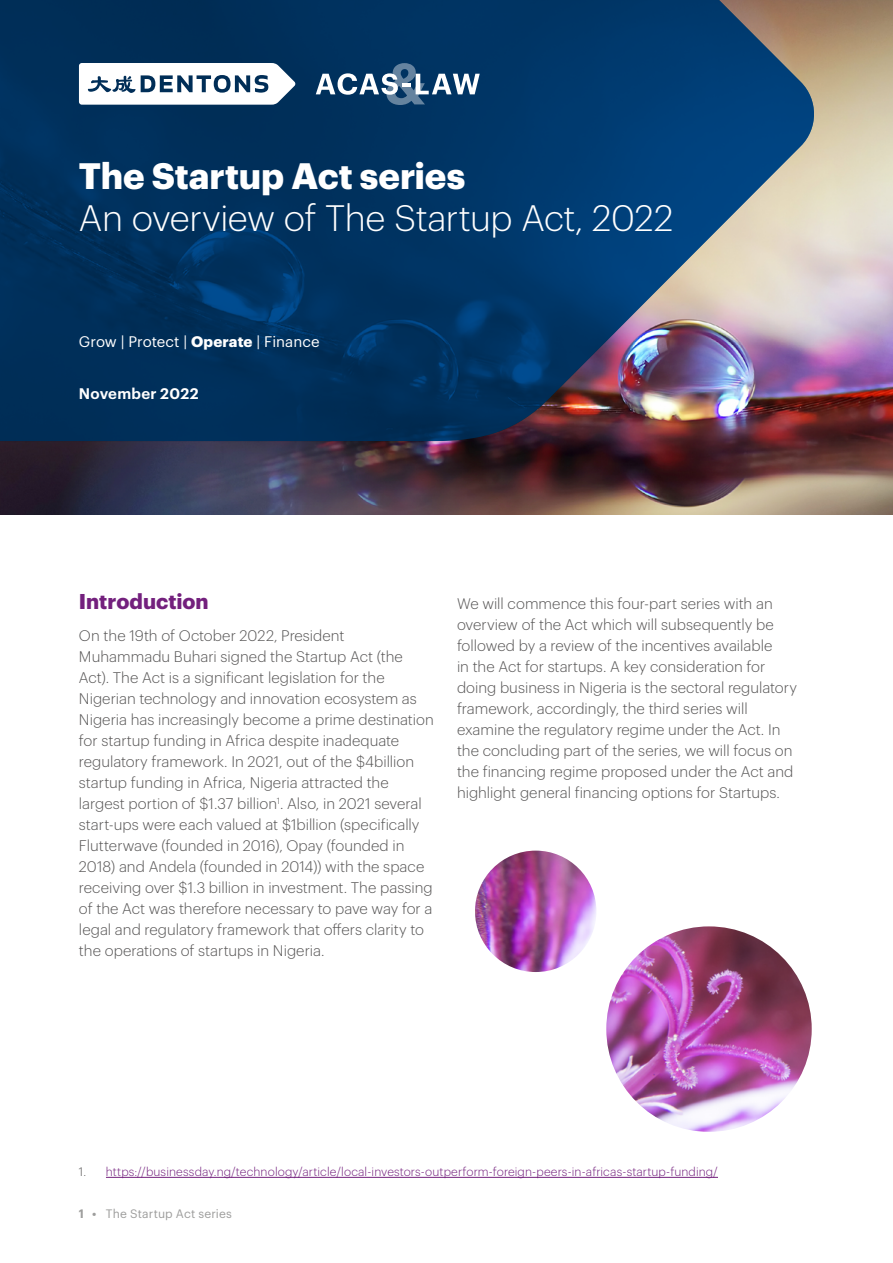
<style>
.page{position:relative;width:893px;height:1263px;background:#fff}
.page>*{position:absolute;margin:0;border:0;box-sizing:border-box;transform-origin:0 0}
.t1{font:300 36px "Dentons Sans";letter-spacing:-.015em;color:#fff}
.t2{font:700 36px "Dentons Sans";color:#fff}
.t3{font:700 21px "Dentons Sans";color:#73207d}
.t4{font:300 15px/21px "Dentons Sans";color:#555454}
.t5{font:15px "Dentons Sans";color:#fff}
.t6{font:600 15px "Dentons Sans";letter-spacing:.02em;color:#fff}
.t7{font:300 12px "Dentons Sans";letter-spacing:.01em;color:#73207d}
.t8{font:12px "Dentons Sans";letter-spacing:.015em;color:#9d9d9c}
.s1{font-weight:700}
.s2{color:#555454}
.s3{font-weight:600}
</style>
<div class="page">
<img style="left:0;top:0;width:893px;height:514px">
<svg style="left:0;top:0;width:818px;height:441px;background:#1c426a"></svg>
<hr style="left:106px;top:1177px;width:612px;height:1px;background:#73207d">
<img style="left:606px;top:926px;width:206px;height:206px;border-radius:103px">
<img style="left:475px;top:850px;width:121px;height:122px;border-radius:61px">
<svg style="left:79px;top:63px;width:217px;height:42px"></svg>
<svg style="left:316px;top:63px;width:164px;height:42px"></svg>
<h1 class="t2" style="left:79px;top:148px;width:388px">The Startup Act series</h1>
<h1 class="t1" style="left:79px;top:192px;width:596px">An overview of The Startup Act, 2022</h1>
<p class="t5" style="left:79px;top:330px;width:242px">Grow | Protect | <span class="s1">Operate</span> | Finance</p>
<p class="t6" style="left:79px;top:382px;width:121px">November 2022</p>
<h2 class="t3" style="left:79px;top:585px;width:131px">Introduction</h2>
<p class="t4" style="left:79px;top:623px;width:356px">On the 19th of October 2022, President Muhammadu Buhari signed the Startup Act (the Act). The Act is a significant legislation for the Nigerian technology and innovation ecosystem as Nigeria has increasingly become a prime destination for startup funding in Africa despite inadequate regulatory framework. In 2021, out of the $4billion startup funding in Africa, Nigeria attracted the largest portion of $1.37 billion<sup>1</sup>. Also, in 2021 several start-ups were each valued at $1billion (specifically Flutterwave (founded in 2016), Opay (founded in 2018) and Andela (founded in 2014)) with the space receiving over $1.3 billion in investment. The passing of the Act was therefore necessary to pave way for a legal and regulatory framework that offers clarity to the operations of startups in Nigeria.</p>
<p class="t4" style="left:457px;top:592px;width:341px">We will commence this four-part series with an overview of the Act which will subsequently be followed by a review of the incentives available<br>in the Act for startups. A key consideration for doing business in Nigeria is the sectoral regulatory framework, accordingly, the third series will examine the regulatory regime under the Act. In the concluding part of the series, we will focus on the financing regime proposed under the Act and highlight general financing options for Startups.</p>
<p class="t7" style="left:79px;top:1163px;width:640px"><span class="s2">1.</span> https://businessday.ng/technology/article/local-investors-outperform-foreign-peers-in-africas-startup-funding/</p>
<p class="t8" style="left:79px;top:1205px;width:154px"><span class="s3">1 •</span> The Startup Act series</p>
</div>
